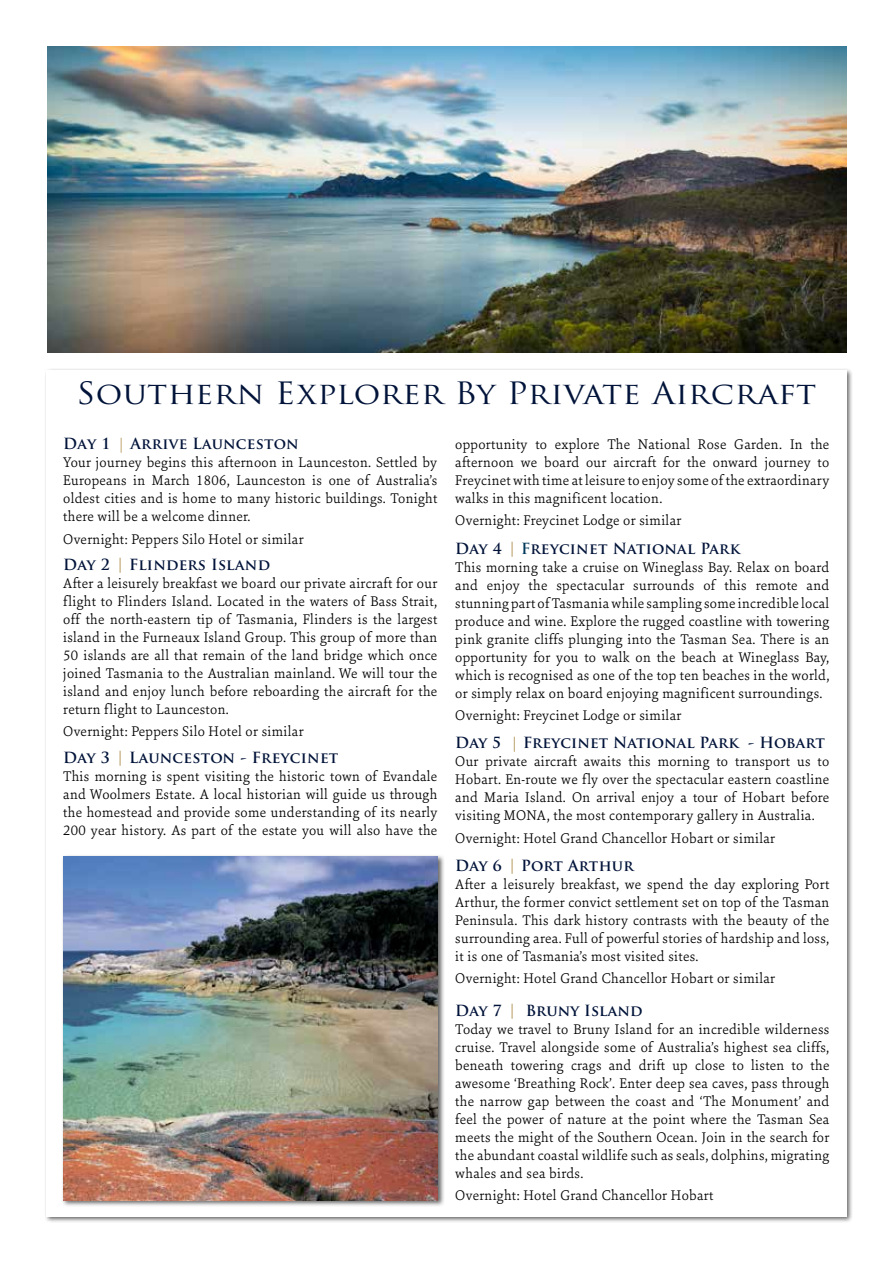
<style>
.page{position:relative;width:893px;height:1263px;background:#fff}
.page>*{position:absolute;margin:0;border:0;box-sizing:border-box;transform-origin:0 0}
.t1{font:30px "Trajan Pro";letter-spacing:.01em;color:#001339;scale:1.1 1}
.t2{font:300 15px/18px "Sina Nova";letter-spacing:.02em;color:#000;text-align:justify}
.t3{font:700 15px "Trajan Pro";letter-spacing:.01em;color:#001339}
.s1{font-weight:400;color:#b4975a}
.s2{color:#b4975a}
.s3{color:#00395a}
</style>
<div class="page">
<div style="left:44px;top:368px;width:809px;height:855px;background:#000;opacity:.6"></div>
<div style="left:46px;top:370px;width:800px;height:846px;background:#fff"></div>
<img style="left:47px;top:47px;width:799px;height:306px">
<div style="left:61px;top:854px;width:384px;height:353px;background:#000;opacity:.6"></div>
<img style="left:64px;top:856px;width:374px;height:344px">
<h1 class="t1" style="left:77px;top:374px;width:674px">Southern Explorer By Private Aircraft</h1>
<p class="t3" style="left:63px;top:434px;width:237px">Day 1 <span class="s1">|</span> Arrive Launceston</p>
<p class="t2" style="left:63px;top:453px;width:376px">Your journey begins this afternoon in Launceston. Settled by Europeans in March 1806, Launceston is one of Australia’s oldest cities and is home to many historic buildings. Tonight there will be a welcome dinner.</p>
<p class="t2" style="left:63px;top:529px;width:242px">Overnight: Peppers Silo Hotel or similar</p>
<p class="t3" style="left:63px;top:555px;width:209px">Day 2 <span class="s2">|</span> Flinders Island</p>
<p class="t2" style="left:63px;top:574px;width:376px">After a leisurely breakfast we board our private aircraft for our flight to Flinders Island. Located in the waters of Bass Strait, off the north-eastern tip of Tasmania, Flinders is the largest island in the Furneaux Island Group. This group of more than 50 islands are all that remain of the land bridge which once joined Tasmania to the Australian mainland. We will tour the island and enjoy lunch before reboarding the aircraft for the return flight to Launceston.</p>
<p class="t2" style="left:63px;top:722px;width:242px">Overnight: Peppers Silo Hotel or similar</p>
<p class="t3" style="left:63px;top:748px;width:277px">Day 3 <span class="s2">|</span> Launceston - Freycinet</p>
<p class="t2" style="left:63px;top:766px;width:376px">This morning is spent visiting the historic town of Evandale and Woolmers Estate. A local historian will guide us through the homestead and provide some understanding of its nearly 200 year history. As part of the estate you will also have the</p>
<p class="t2" style="left:455px;top:435px;width:376px">opportunity to explore The National Rose Garden. In the afternoon we board our aircraft for the onward journey to Freycinet with time at leisure to enjoy some of the extraordinary walks in this magnificent location.</p>
<p class="t2" style="left:455px;top:511px;width:228px">Overnight: Freycinet Lodge or similar</p>
<p class="t3" style="left:455px;top:539px;width:286px">Day 4 <span class="s2">|</span> <span class="s3">F</span>reycinet National Park</p>
<p class="t2" style="left:455px;top:557px;width:376px">This morning take a cruise on Wineglass Bay. Relax on board and enjoy the spectacular surrounds of this remote and stunning part of Tasmania while sampling some incredible local produce and wine. Explore the rugged coastline with towering pink granite cliffs plunging into the Tasman Sea. There is an opportunity for you to walk on the beach at Wineglass Bay, which is recognised as one of the top ten beaches in the world, or simply relax on board enjoying magnificent surroundings.</p>
<p class="t2" style="left:455px;top:705px;width:228px">Overnight: Freycinet Lodge or similar</p>
<p class="t3" style="left:455px;top:733px;width:371px">Day 5 <span class="s2">|</span> Freycinet National Park - Hobart</p>
<p class="t2" style="left:455px;top:752px;width:376px">Our private aircraft awaits this morning to transport us to Hobart. En-route we fly over the spectacular eastern coastline and Maria Island. On arrival enjoy a tour of Hobart before visiting MONA, the most contemporary gallery in Australia.</p>
<p class="t2" style="left:455px;top:828px;width:321px">Overnight: Hotel Grand Chancellor Hobart or similar</p>
<p class="t3" style="left:455px;top:856px;width:180px">Day 6 <span class="s2">|</span> Port Arthur</p>
<p class="t2" style="left:455px;top:874px;width:376px">After a leisurely breakfast, we spend the day exploring Port Arthur, the former convict settlement set on top of the Tasman Peninsula. This dark history contrasts with the beauty of the surrounding area. Full of powerful stories of hardship and loss, it is one of Tasmania’s most visited sites.</p>
<p class="t2" style="left:455px;top:969px;width:321px">Overnight: Hotel Grand Chancellor Hobart or similar</p>
<p class="t3" style="left:455px;top:1001px;width:189px">Day 7 <span class="s2">|</span> Bruny Island</p>
<p class="t2" style="left:455px;top:1019px;width:376px">Today we travel to Bruny Island for an incredible wilderness cruise. Travel alongside some of Australia’s highest sea cliffs, beneath towering crags and drift up close to listen to the awesome ‘Breathing Rock’. Enter deep sea caves, pass through the narrow gap between the coast and ‘The Monument’ and feel the power of nature at the point where the Tasman Sea meets the might of the Southern Ocean. Join in the search for the abundant coastal wildlife such as seals, dolphins, migrating whales and sea birds.</p>
<p class="t2" style="left:455px;top:1186px;width:260px">Overnight: Hotel Grand Chancellor Hobart</p>
</div>
